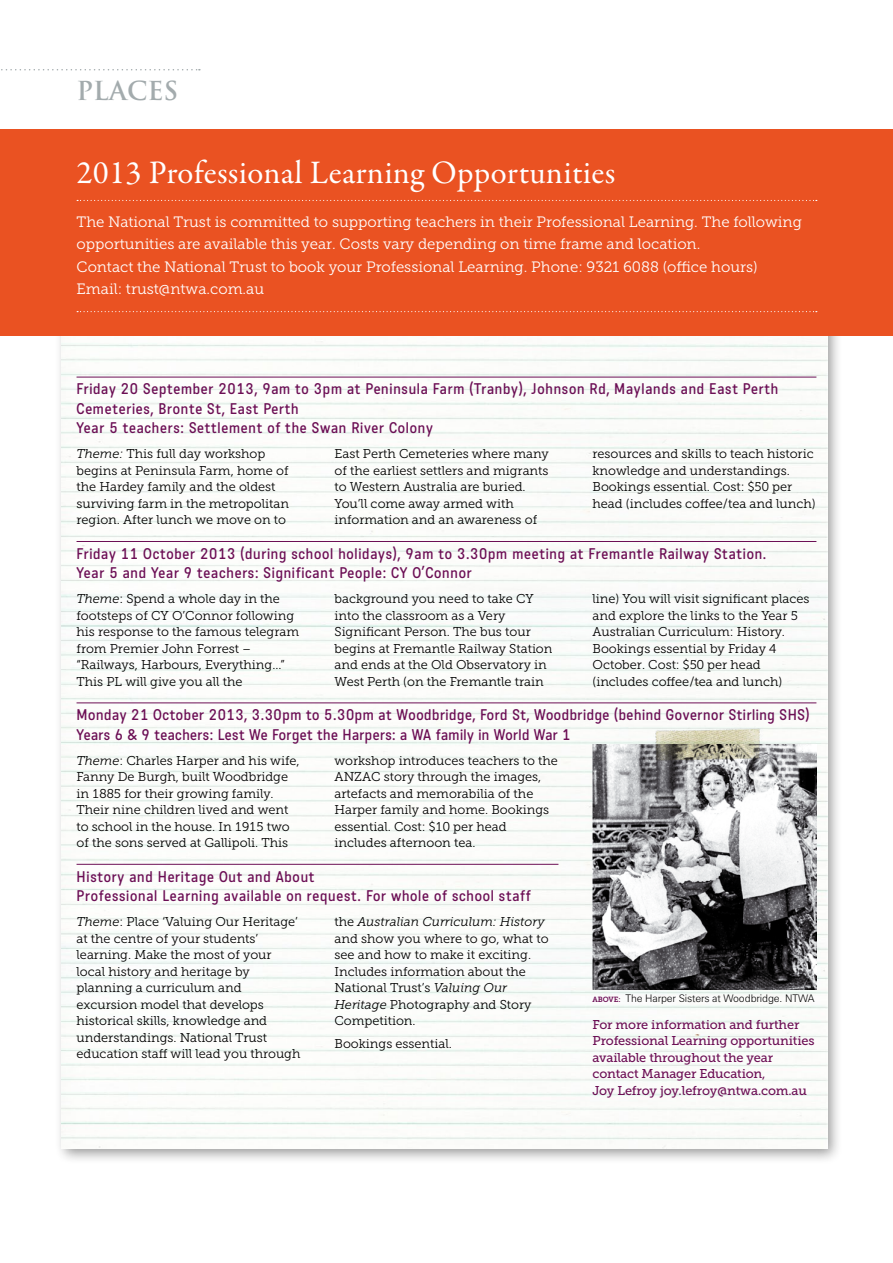
<style>
.page{position:relative;width:893px;height:1263px;background:#fff}
.page>*{position:absolute;margin:0;border:0;box-sizing:border-box;transform-origin:0 0}
.t1{font:33px "Garamond Premr Pro";letter-spacing:.01em;color:#fff}
.t2{font:700 25.5px "Trajan";color:#a3abad}
.t3{font:500 15px/19.5px "Katarine Std";letter-spacing:.05em;color:#6c0f55}
.t4{font:15px/22.5px "Museo Slab 300";color:#fff}
.t5{font:12.75px/16.5px "Museo Slab 300";color:#000}
.t6{font:12.75px/16.5px "Museo Slab 500";letter-spacing:-.01em;color:#6c0f55}
.t7{font:300 10.5px "Zurich BT";letter-spacing:-.01em;color:#000}
.t8{font:7.5px "Museo Slab 700";color:#6c0f55}
.s1{font-style:italic}
.s2{font-family:"Museo Slab 700";font-weight:400;font-size:7.5px;color:#6c0f55}
</style>
<div class="page">
<div style="left:54px;top:308px;width:789px;height:856px;background:#000;opacity:.4"></div>
<img style="left:62px;top:336px;width:765px;height:812px">
<div style="left:0;top:130px;width:893px;height:206px;background:#ea5222"></div>
<svg style="left:1px;top:69px;width:199px;height:1px"></svg>
<svg style="left:77px;top:200px;width:740px;height:1px"></svg>
<svg style="left:77px;top:311px;width:740px;height:1px"></svg>
<hr style="left:77px;top:377px;width:739px;height:1px;background:#6c0f55">
<hr style="left:77px;top:541px;width:739px;height:1px;background:#6c0f55">
<hr style="left:77px;top:703px;width:739px;height:1px;background:#6c0f55">
<hr style="left:77px;top:864px;width:481px;height:1px;background:#6c0f55">
<img style="left:592px;top:745px;width:224px;height:244px">
<img style="left:650px;top:725px;width:117px;height:39px">
<h2 class="t2" style="left:77px;top:75px;width:103px">PLACES</h2>
<h1 class="t1" style="left:77px;top:152px;width:540px">2013 Professional Learning Opportunities</h1>
<p class="t4" style="left:77px;top:210px;width:727px">The National Trust is committed to supporting teachers in their Professional Learning. The following opportunities are available this year. Costs vary depending on time frame and location.<br>Contact the National Trust to book your Professional Learning. Phone: 9321 6088 (office hours)<br>Email: trust@ntwa.com.au</p>
<p class="t3" style="left:77px;top:379px;width:703px">Friday 20 September 2013, 9am to 3pm at Peninsula Farm (Tranby), Johnson Rd, Maylands and East Perth<br>Cemeteries, Bronte St, East Perth<br>Year 5 teachers: Settlement of the Swan River Colony</p>
<p class="t5" style="left:77px;top:446px;width:214px"><span class="s1">Theme:</span> This full day workshop begins at Peninsula Farm, home of the Hardey family and the oldest surviving farm in the metropolitan region. After lunch we move on to</p>
<p class="t5" style="left:334px;top:446px;width:216px">East Perth Cemeteries where many of the earliest settlers and migrants to Western Australia are buried.<br>You’ll come away armed with information and an awareness of</p>
<p class="t5" style="left:592px;top:446px;width:225px">resources and skills to teach historic knowledge and understandings.<br>Bookings essential. Cost: $50 per head (includes coffee/tea and lunch)</p>
<p class="t3" style="left:77px;top:543px;width:691px">Friday 11 October 2013 (during school holidays), 9am to 3.30pm meeting at Fremantle Railway Station.<br>Year 5 and Year 9 teachers: Significant People: CY O’Connor</p>
<p class="t5" style="left:77px;top:591px;width:224px"><span class="s1">Theme</span>: Spend a whole day in the footsteps of CY O’Connor following his response to the famous telegram from Premier John Forrest – “Railways, Harbours, Everything...”<br>This PL will give you all the</p>
<p class="t5" style="left:334px;top:591px;width:219px">background you need to take CY into the classroom as a Very<br>Significant Person. The bus tour begins at Fremantle Railway Station and ends at the Old Observatory in<br>West Perth (on the Fremantle train</p>
<p class="t5" style="left:592px;top:591px;width:219px">line) You will visit significant places and explore the links to the Year 5<br>Australian Curriculum: History.<br>Bookings essential by Friday 4<br>October. Cost: $50 per head (includes coffee/tea and lunch)</p>
<p class="t3" style="left:77px;top:705px;width:734px">Monday 21 October 2013, 3.30pm to 5.30pm at Woodbridge, Ford St, Woodbridge (behind Governor Stirling SHS)<br>Years 6 &amp; 9 teachers: Lest We Forget the Harpers: a WA family in World War 1</p>
<p class="t5" style="left:77px;top:752px;width:225px"><span class="s1">Theme</span>: Charles Harper and his wife, Fanny De Burgh, built Woodbridge in 1885 for their growing family.<br>Their nine children lived and went to school in the house. In 1915 two of the sons served at Gallipoli. This</p>
<p class="t5" style="left:334px;top:752px;width:225px">workshop introduces teachers to the<br>ANZAC story through the images, artefacts and memorabilia of the<br>Harper family and home. Bookings essential. Cost: $10 per head includes afternoon tea.</p>
<p class="t3" style="left:77px;top:866px;width:456px">History and Heritage Out and About<br>Professional Learning available on request. For whole of school staff</p>
<p class="t5" style="left:77px;top:913px;width:225px"><span class="s1">Theme</span>: Place ‘Valuing Our Heritage’ at the centre of your students’ learning. Make the most of your local history and heritage by planning a curriculum and excursion model that develops historical skills, knowledge and understandings. National Trust education staff will lead you through</p>
<p class="t5" style="left:334px;top:913px;width:216px">the <span class="s1">Australian Curriculum: History </span>and show you where to go, what to see and how to make it exciting.<br>Includes information about the<br>National Trust’s <span class="s1">Valuing Our<br>Heritage</span> Photography and Story<br>Competition.</p>
<p class="t8" style="left:592px;top:995px;width:12px">ABOVE</p>
<p class="t7" style="left:618px;top:992px;width:198px"><span class="s2">:</span> The Harper Sisters at Woodbridge. NTWA</p>
<p class="t6" style="left:592px;top:1016px;width:224px">For more information and further Professional Learning opportunities available throughout the year contact Manager Education,<br>Joy Lefroy joy.lefroy@ntwa.com.au</p>
<p class="t5" style="left:334px;top:1035px;width:119px">Bookings essential.</p>
</div>
